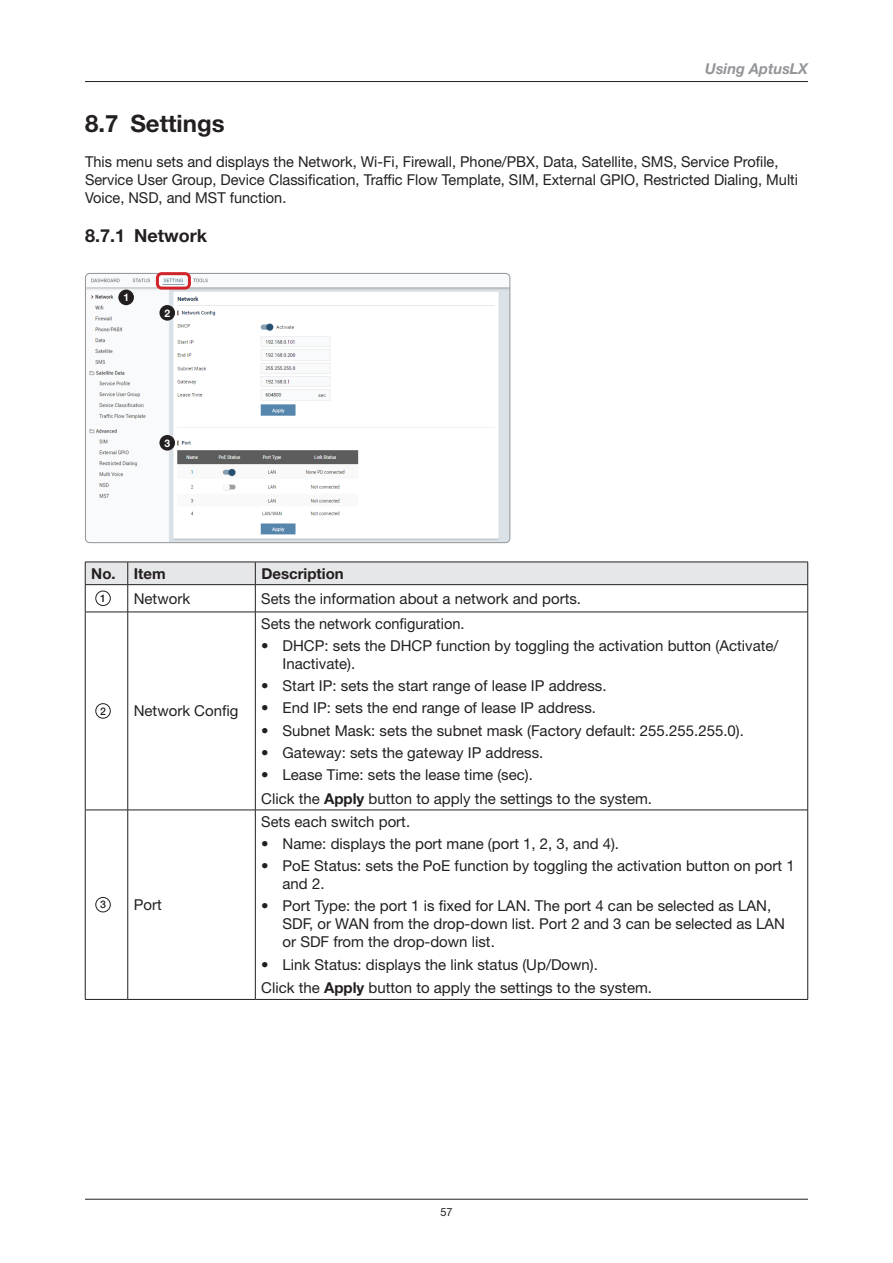
<style>
.page{position:relative;width:893px;height:1263px;background:#fff}
.page>*{position:absolute;margin:0;border:0;box-sizing:border-box;transform-origin:0 0}
.t1{font:700 24px "Helvetica Neue LT Std";color:#231f20}
.t2{font:700 18px "Helvetica Neue LT Std";color:#231f20}
.t3{font:15px/18px "Helvetica Neue LT Std";color:#231f20}
.t4{font:700 15px "Helvetica Neue LT Std";color:#231f20}
.t5{font:italic 700 15px "Helvetica Neue LT Std";color:#939598}
.t6{font:11.25px "Helvetica Neue LT Std";color:#231f20}
.t7{font:500 10.5px "Helvetica Neue LT Std";color:#231f20}
.t8{font:700 10.5px "Helvetica Neue LT Std";color:#fff}
.s1{font-weight:700}
</style>
<div class="page">
<hr style="left:85px;top:81px;width:723px;height:1px;background:#231f20">
<hr style="left:85px;top:1199px;width:723px;height:1px;background:#231f20">
<svg style="left:85px;top:562px;width:723px;height:50px"></svg>
<hr style="left:85px;top:612px;width:43px;height:1px;background:#231f20">
<hr style="left:85px;top:612px;width:1px;height:198px;background:#231f20">
<hr style="left:128px;top:612px;width:127px;height:1px;background:#231f20">
<hr style="left:127px;top:612px;width:1px;height:198px;background:#231f20">
<hr style="left:255px;top:612px;width:553px;height:1px;background:#231f20">
<hr style="left:255px;top:612px;width:1px;height:198px;background:#231f20">
<hr style="left:807px;top:612px;width:1px;height:198px;background:#231f20">
<hr style="left:85px;top:810px;width:43px;height:1px;background:#231f20">
<hr style="left:85px;top:810px;width:1px;height:189px;background:#231f20">
<hr style="left:128px;top:810px;width:127px;height:1px;background:#231f20">
<hr style="left:127px;top:810px;width:1px;height:189px;background:#231f20">
<hr style="left:255px;top:810px;width:553px;height:1px;background:#231f20">
<hr style="left:255px;top:810px;width:1px;height:189px;background:#231f20">
<hr style="left:807px;top:810px;width:1px;height:189px;background:#231f20">
<hr style="left:85px;top:999px;width:43px;height:1px;background:#231f20">
<hr style="left:128px;top:999px;width:127px;height:1px;background:#231f20">
<hr style="left:255px;top:999px;width:553px;height:1px;background:#231f20">
<div style="left:95px;top:591px;width:16px;height:15px;border:1px solid #231f20;border-radius:50%"></div>
<div style="left:95px;top:703px;width:16px;height:15px;border:1px solid #231f20;border-radius:50%"></div>
<div style="left:95px;top:897px;width:16px;height:15px;border:1px solid #231f20;border-radius:50%"></div>
<img style="left:87px;top:273px;width:423px;height:270px">
<div style="left:85px;top:273px;width:425px;height:270px;border:1px solid #939598;border-radius:4px"></div>
<div style="left:159px;top:435px;width:16px;height:16px;background:#231f20;border-radius:50%"></div>
<div style="left:118px;top:290px;width:16px;height:15px;background:#231f20;border-radius:50%"></div>
<div style="left:159px;top:305px;width:16px;height:16px;background:#231f20;border-radius:50%"></div>
<div style="left:156px;top:272px;width:35px;height:18px;border:3px solid #d1232a;border-radius:4px"></div>
<p class="t5" style="left:705px;top:60px;width:104px">Using AptusLX</p>
<h1 class="t1" style="left:85px;top:109px;width:141px">8.7 Settings</h1>
<p class="t3" style="left:85px;top:152px;width:714px">This menu sets and displays the Network, Wi-Fi, Firewall, Phone/PBX, Data, Satellite, SMS, Service Profile,<br>Service User Group, Device Classification, Traffic Flow Template, SIM, External GPIO, Restricted Dialing, Multi<br>Voice, NSD, and MST function.</p>
<p class="t2" style="left:85px;top:224px;width:124px">8.7.1 Network</p>
<p class="t8" style="left:123px;top:291px;width:7px">1</p>
<p class="t8" style="left:165px;top:306px;width:7px">2</p>
<p class="t8" style="left:165px;top:436px;width:7px">3</p>
<p class="t4" style="left:91px;top:564px;width:76px">No. Item</p>
<p class="t4" style="left:261px;top:564px;width:84px">Description</p>
<p class="t7" style="left:100px;top:592px;width:7px">1</p>
<p class="t3" style="left:134px;top:589px;width:58px">Network</p>
<p class="t3" style="left:261px;top:589px;width:321px">Sets the information about a network and ports.</p>
<p class="t7" style="left:100px;top:705px;width:7px">2</p>
<p class="t3" style="left:134px;top:702px;width:106px">Network Config</p>
<p class="t7" style="left:100px;top:898px;width:7px">3</p>
<p class="t3" style="left:134px;top:895px;width:30px">Port</p>
<p class="t3" style="left:261px;top:614px;width:205px">Sets the network configuration.</p>
<p class="t3" style="left:283px;top:636px;width:497px;text-indent:-21px">• DHCP: sets the DHCP function by toggling the activation button (Activate/<br>Inactivate).</p>
<p class="t3" style="left:261px;top:677px;width:347px">• Start IP: sets the start range of lease IP address.</p>
<p class="t3" style="left:261px;top:699px;width:336px">• End IP: sets the end range of lease IP address.</p>
<p class="t3" style="left:261px;top:721px;width:484px">• Subnet Mask: sets the subnet mask (Factory default: 255.255.255.0).</p>
<p class="t3" style="left:261px;top:743px;width:284px">• Gateway: sets the gateway IP address.</p>
<p class="t3" style="left:261px;top:763px;width:392px;line-height:23.7px">• Lease Time: sets the lease time (sec).<br>Click the <span class="s1">Apply</span> button to apply the settings to the system.</p>
<p class="t3" style="left:261px;top:812px;width:150px">Sets each switch port.</p>
<p class="t3" style="left:261px;top:834px;width:359px">• Name: displays the port mane (port 1, 2, 3, and 4).</p>
<p class="t3" style="left:283px;top:856px;width:514px;text-indent:-21px">• PoE Status: sets the PoE function by toggling the activation button on port 1 and 2.</p>
<p class="t3" style="left:283px;top:897px;width:504px;text-indent:-21px">• Port Type: the port 1 is fixed for LAN. The port 4 can be selected as LAN,<br>SDF, or WAN from the drop-down list. Port 2 and 3 can be selected as LAN or SDF from the drop-down list.</p>
<p class="t3" style="left:261px;top:952px;width:392px;line-height:23.7px">• Link Status: displays the link status (Up/Down).<br>Click the <span class="s1">Apply</span> button to apply the settings to the system.</p>
<p class="t6" style="left:440px;top:1205px;width:14px">57</p>
</div>
